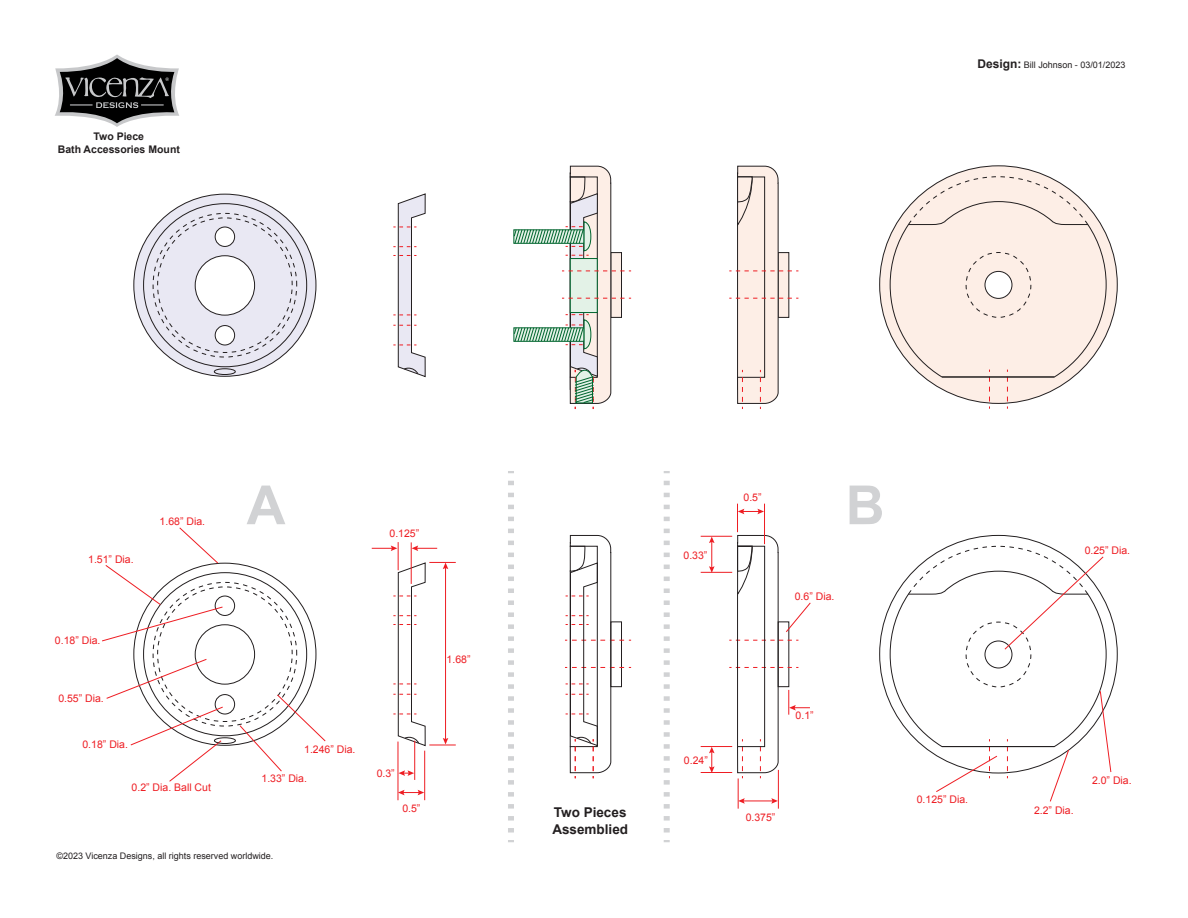
<style>
.page{position:relative;width:1188px;height:918px;background:#fff}
.page>*{position:absolute;margin:0;border:0;box-sizing:border-box;transform-origin:0 0}
.t1{font:700 54px "Arial";color:#d1d2d4}
.t2{font:700 13.5px/16.2px "Arial";color:#231f20}
.t3{font:10.5px "Arial";color:#ee1d23}
.t4{font:700 10.5px/12.6px "Arial";color:#231f20;text-align:center}
.t5{font:9px "Arial";color:#231f20}
.s1{font-weight:700;font-size:12px}
</style>
<div class="page">
<svg style="left:879px;top:165px;width:239px;height:169px"></svg>
<svg style="left:133px;top:193px;width:184px;height:184px"></svg>
<div style="left:215px;top:694px;width:20px;height:20px;border:1px solid #231f20;border-radius:50%"></div>
<div style="left:215px;top:596px;width:20px;height:20px;border:1px solid #231f20;border-radius:50%"></div>
<div style="left:195px;top:624px;width:60px;height:61px;border:1px solid #231f20;border-radius:50%"></div>
<svg style="left:102px;top:527px;width:121px;height:115px"></svg>
<svg style="left:106px;top:658px;width:101px;height:41px"></svg>
<svg style="left:239px;top:694px;width:87px;height:78px"></svg>
<svg style="left:130px;top:706px;width:94px;height:76px"></svg>
<hr style="left:398px;top:742px;width:1px;height:58px;background:#ee1d23">
<hr style="left:424px;top:751px;width:1px;height:49px;background:#ee1d23">
<svg style="left:398px;top:790px;width:26px;height:5px"></svg>
<svg style="left:709px;top:747px;width:6px;height:25px"></svg>
<hr style="left:738px;top:778px;width:1px;height:31px;background:#ee1d23">
<hr style="left:778px;top:770px;width:1px;height:39px;background:#ee1d23">
<hr style="left:743px;top:801px;width:30px;height:1px;background:#ee1d23">
<svg style="left:738px;top:798px;width:7px;height:6px"></svg>
<svg style="left:771px;top:798px;width:7px;height:6px"></svg>
<svg style="left:729px;top:504px;width:82px;height:274px"></svg>
<svg style="left:889px;top:546px;width:223px;height:256px"></svg>
<svg style="left:889px;top:176px;width:218px;height:233px"></svg>
<hr style="left:701px;top:772px;width:31px;height:1px;background:#ee1d23">
<hr style="left:701px;top:746px;width:31px;height:1px;background:#ee1d23">
<svg style="left:709px;top:537px;width:6px;height:35px"></svg>
<hr style="left:701px;top:572px;width:31px;height:1px;background:#ee1d23">
<hr style="left:701px;top:536px;width:31px;height:1px;background:#ee1d23">
<svg style="left:55px;top:54px;width:124px;height:73px"></svg>
<svg style="left:729px;top:165px;width:69px;height:244px"></svg>
<svg style="left:372px;top:542px;width:84px;height:205px"></svg>
<svg style="left:565px;top:535px;width:66px;height:243px"></svg>
<svg style="left:393px;top:193px;width:33px;height:185px"></svg>
<svg style="left:513px;top:165px;width:118px;height:244px"></svg>
<div style="left:214px;top:737px;width:22px;height:7px;border:1px solid #231f20;border-radius:50%"></div>
<div style="left:214px;top:368px;width:22px;height:7px;border:1px solid #231f20;border-radius:50%"></div>
<svg style="left:508px;top:471px;width:6px;height:2px"></svg>
<svg style="left:508px;top:481px;width:6px;height:361px"></svg>
<svg style="left:664px;top:471px;width:6px;height:2px"></svg>
<svg style="left:664px;top:481px;width:6px;height:361px"></svg>
<hr style="left:414px;top:741px;width:1px;height:39px;background:#ee1d23">
<svg style="left:398px;top:770px;width:16px;height:6px"></svg>
<p class="t4" style="left:58px;top:131px;width:124px">Two Piece<br>Bath Accessories Mount</p>
<p class="t5" style="left:977px;top:60px;width:150px"><span class="s1">Design:</span> Bill Johnson - 03/01/2023</p>
<p class="t3" style="left:88px;top:553px;width:47px">1.51” Dia.</p>
<p class="t3" style="left:160px;top:515px;width:47px">1.68” Dia.</p>
<p class="t3" style="left:55px;top:635px;width:47px">0.18” Dia.</p>
<p class="t3" style="left:58px;top:692px;width:47px">0.55” Dia.</p>
<p class="t3" style="left:82px;top:739px;width:47px">0.18” Dia.</p>
<p class="t3" style="left:132px;top:781px;width:81px">0.2” Dia. Ball Cut</p>
<h1 class="t1" style="left:247px;top:470px;width:40px">A</h1>
<h1 class="t1" style="left:846px;top:470px;width:40px">B</h1>
<p class="t3" style="left:744px;top:491px;width:20px">0.5”</p>
<p class="t3" style="left:390px;top:527px;width:31px">0.125”</p>
<p class="t3" style="left:447px;top:654px;width:25px">1.68”</p>
<p class="t3" style="left:304px;top:743px;width:53px">1.246” Dia.</p>
<p class="t3" style="left:262px;top:773px;width:47px">1.33” Dia.</p>
<p class="t3" style="left:377px;top:767px;width:20px">0.3”</p>
<p class="t3" style="left:402px;top:803px;width:20px">0.5”</p>
<p class="t2" style="left:552px;top:805px;width:77px">Two Pieces<br>Assemblied</p>
<p class="t3" style="left:684px;top:550px;width:25px">0.33”</p>
<p class="t3" style="left:795px;top:591px;width:41px">0.6” Dia.</p>
<p class="t3" style="left:684px;top:754px;width:25px">0.24”</p>
<p class="t3" style="left:796px;top:710px;width:20px">0.1”</p>
<p class="t3" style="left:746px;top:811px;width:31px">0.375”</p>
<p class="t5" style="left:56px;top:851px;width:219px">©2023 Vicenza Designs, all rights reserved worldwide.</p>
<p class="t3" style="left:917px;top:793px;width:53px">0.125” Dia.</p>
<p class="t3" style="left:1085px;top:545px;width:47px">0.25” Dia.</p>
<p class="t3" style="left:1034px;top:805px;width:41px">2.2” Dia.</p>
<p class="t3" style="left:1092px;top:774px;width:41px">2.0” Dia.</p>
</div>
